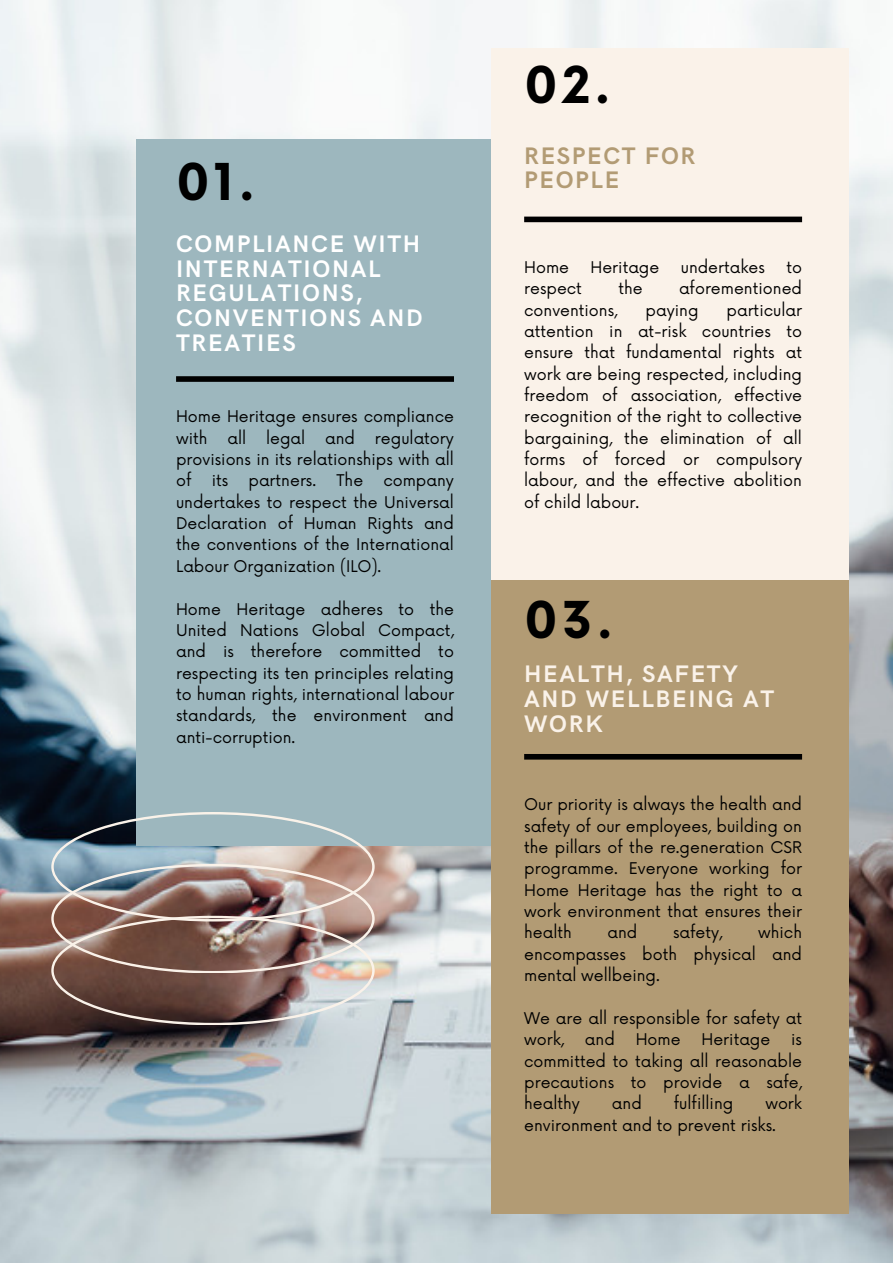
<style>
.page{position:relative;width:893px;height:1264px;background:#fff}
.page>*{position:absolute;margin:0;border:0;box-sizing:border-box;transform-origin:0 0}
.t1{font:700 49.5px "Now";color:#000}
.t2{font:700 24px/24.8px "HK Grotesk";letter-spacing:.07em;color:#fff}
.t3{font:700 24px/24.8px "HK Grotesk";letter-spacing:.07em;color:#faf2e9}
.t4{font:700 24px/24.8px "HK Grotesk";letter-spacing:.07em;color:#b29b74}
.t5{font:15.75px/21.3px "Now";color:#000;text-align:justify}
</style>
<div class="page">
<img style="left:0;top:0;width:892px;height:1262px">
<div style="left:136px;top:139px;width:357px;height:706px;background:#9db7be"></div>
<div style="left:491px;top:48px;width:357px;height:537px;background:#faf2e9"></div>
<div style="left:491px;top:580px;width:357px;height:634px;background:#b29b74"></div>
<div style="left:176px;top:376px;width:278px;height:6px;background:#000"></div>
<div style="left:524px;top:216px;width:278px;height:6px;background:#000"></div>
<div style="left:524px;top:754px;width:278px;height:5px;background:#000"></div>
<img style="left:51px;top:812px;width:323px;height:212px">
<p class="t1" style="left:176px;top:155px;width:81px">01.</p>
<p class="t2" style="left:176px;top:232px;width:248px">COMPLIANCE WITH<br>INTERNATIONAL<br>REGULATIONS,<br>CONVENTIONS AND<br>TREATIES</p>
<p class="t5" style="left:176px;top:406px;width:279px">Home Heritage ensures compliance with</p>
<p class="t5" style="left:176px;top:428px;width:279px;text-indent:199px">regulatory provisions in its relationships with all of</p>
<p class="t5" style="left:227px;top:428px;width:20px">all</p>
<p class="t5" style="left:266px;top:428px;width:41px">legal</p>
<p class="t5" style="left:325px;top:428px;width:31px">and</p>
<p class="t5" style="left:212px;top:471px;width:18px">its</p>
<p class="t5" style="left:248px;top:471px;width:69px">partners.</p>
<p class="t5" style="left:336px;top:471px;width:28px">The</p>
<p class="t5" style="left:176px;top:471px;width:279px;text-indent:207px">company undertakes to respect the Universal Declaration of Human Rights and the conventions of the International Labour Organization (ILO).</p>
<p class="t5" style="left:176px;top:599px;width:279px">Home Heritage adheres to the United Nations Global Compact, and is therefore committed to respecting its ten principles relating to human rights, international labour standards, the environment and anti-corruption.</p>
<p class="t1" style="left:524px;top:59px;width:88px">02.</p>
<p class="t4" style="left:524px;top:144px;width:173px">RESPECT FOR<br>PEOPLE</p>
<p class="t5" style="left:524px;top:257px;width:46px">Home</p>
<p class="t5" style="left:590px;top:257px;width:70px">Heritage</p>
<p class="t5" style="left:680px;top:257px;width:86px">undertakes</p>
<p class="t5" style="left:786px;top:257px;width:17px">to</p>
<p class="t5" style="left:524px;top:278px;width:59px">respect</p>
<p class="t5" style="left:618px;top:278px;width:26px">the</p>
<p class="t5" style="left:679px;top:278px;width:124px">aforementioned</p>
<p class="t5" style="left:524px;top:300px;width:95px">conventions,</p>
<p class="t5" style="left:645px;top:300px;width:54px">paying</p>
<p class="t5" style="left:524px;top:300px;width:279px;text-indent:202px">particular attention in at-risk countries to ensure that fundamental rights at work are being respected, including freedom of association, effective recognition of the right to collective bargaining, the elimination of all forms of forced or compulsory labour, and the effective abolition of child labour.</p>
<p class="t1" style="left:524px;top:593px;width:90px">03.</p>
<p class="t3" style="left:524px;top:662px;width:251px">HEALTH, SAFETY<br>AND WELLBEING AT<br>WORK</p>
<p class="t5" style="left:524px;top:794px;width:279px">Our priority is always the health and safety of our employees, building on the pillars of the re.generation CSR programme. Everyone working for Home Heritage has the right to a work environment that ensures their health</p>
<p class="t5" style="left:524px;top:922px;width:279px;text-indent:234px">which encompasses both physical and mental wellbeing.</p>
<p class="t5" style="left:524px;top:1008px;width:279px">We are all responsible for safety at work,</p>
<p class="t5" style="left:607px;top:922px;width:31px">and</p>
<p class="t5" style="left:673px;top:922px;width:51px">safety,</p>
<p class="t5" style="left:585px;top:1029px;width:31px">and</p>
<p class="t5" style="left:635px;top:1029px;width:46px">Home</p>
<p class="t5" style="left:701px;top:1029px;width:70px">Heritage</p>
<p class="t5" style="left:524px;top:1029px;width:279px;text-indent:267px">is committed to taking all reasonable precautions to provide a safe, healthy</p>
<p class="t5" style="left:524px;top:1093px;width:279px;text-indent:241px">work environment and to prevent risks.</p>
<p class="t5" style="left:612px;top:1093px;width:31px">and</p>
<p class="t5" style="left:673px;top:1093px;width:61px">fulfilling</p>
</div>
